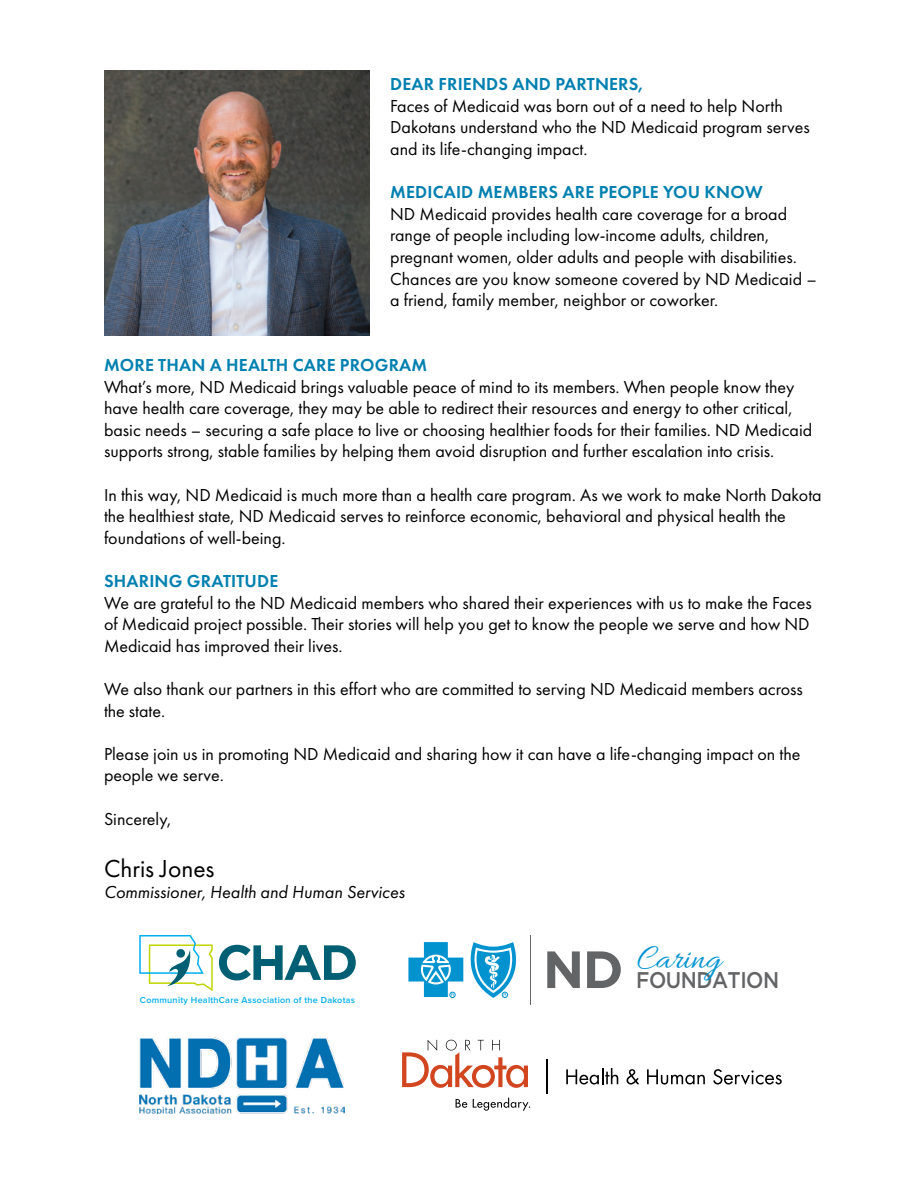
<style>
.page{position:relative;width:918px;height:1188px;background:#fff}
.page>*{position:absolute;margin:0;border:0;box-sizing:border-box;transform-origin:0 0}
.t1{font:35.7px "Allura";color:#0093d0}
.t2{font:25.5px "Futura PT";color:#000}
.t3{font:500 22.65px "Gotham";letter-spacing:-.025em;color:#636466;scale:.9 1}
.t4{font:18px/21.6px "Futura PT";color:#000}
.t5{font:600 18px "Futura PT";letter-spacing:.01em;color:#0080b0}
.t6{font:italic 18px "Futura PT";color:#000}
.t7{font:600 9px "Proxima Nova";letter-spacing:.03em;color:#00aeef}
</style>
<div class="page">
<svg style="left:408px;top:942px;width:109px;height:56px"></svg>
<svg style="left:547px;top:951px;width:33px;height:37px"></svg>
<svg style="left:587px;top:951px;width:34px;height:37px"></svg>
<hr style="left:530px;top:935px;width:1px;height:69px;background:#636466">
<svg style="left:219px;top:945px;width:137px;height:35px"></svg>
<svg style="left:139px;top:935px;width:74px;height:56px"></svg>
<div style="left:176px;top:949px;width:9px;height:9px;background:#005f72;border-radius:50%"></div>
<img style="left:139px;top:1037px;width:205px;height:77px">
<hr style="left:546px;top:1059px;width:2px;height:34px;background:#000">
<svg style="left:456px;top:1099px;width:11px;height:9px"></svg>
<svg style="left:473px;top:1098px;width:57px;height:13px"></svg>
<svg style="left:402px;top:1040px;width:126px;height:48px"></svg>
<svg style="left:566px;top:1068px;width:52px;height:17px"></svg>
<svg style="left:627px;top:1069px;width:12px;height:16px"></svg>
<svg style="left:647px;top:1069px;width:58px;height:16px"></svg>
<svg style="left:713px;top:1069px;width:69px;height:16px"></svg>
<img style="left:105px;top:70px;width:265px;height:266px">
<p class="t5" style="left:390px;top:73px;width:254px">DEAR FRIENDS AND PARTNERS,</p>
<p class="t4" style="left:390px;top:95px;width:421px">Faces of Medicaid was born out of a need to help North<br>Dakotans understand who the ND Medicaid program serves and its life-changing impact.</p>
<p class="t5" style="left:390px;top:181px;width:374px">MEDICAID MEMBERS ARE PEOPLE YOU KNOW</p>
<p class="t4" style="left:390px;top:203px;width:428px">ND Medicaid provides health care coverage for a broad range of people including low-income adults, children, pregnant women, older adults and people with disabilities.<br>Chances are you know someone covered by ND Medicaid – a friend, family member, neighbor or coworker.</p>
<p class="t5" style="left:104px;top:354px;width:325px">MORE THAN A HEALTH CARE PROGRAM</p>
<p class="t4" style="left:104px;top:376px;width:710px">What’s more, ND Medicaid brings valuable peace of mind to its members. When people know they have health care coverage, they may be able to redirect their resources and energy to other critical, basic needs – securing a safe place to live or choosing healthier foods for their families. ND Medicaid supports strong, stable families by helping them avoid disruption and further escalation into crisis.</p>
<p class="t4" style="left:104px;top:484px;width:719px">In this way, ND Medicaid is much more than a health care program. As we work to make North Dakota the healthiest state, ND Medicaid serves to reinforce economic, behavioral and physical health the foundations of well-being.</p>
<p class="t5" style="left:104px;top:570px;width:176px">SHARING GRATITUDE</p>
<p class="t4" style="left:104px;top:592px;width:709px;text-align:justify">We are grateful to the ND Medicaid members who shared their experiences with us to make the Faces of Medicaid project possible. Their stories will help you get to know the people we serve and how ND Medicaid has improved their lives.</p>
<p class="t4" style="left:104px;top:678px;width:700px">We also thank our partners in this effort who are committed to serving ND Medicaid members across the state.</p>
<p class="t4" style="left:104px;top:743px;width:698px">Please join us in promoting ND Medicaid and sharing how it can have a life-changing impact on the people we serve.</p>
<p class="t4" style="left:104px;top:808px;width:69px">Sincerely,</p>
<p class="t2" style="left:104px;top:853px;width:112px">Chris Jones</p>
<p class="t6" style="left:104px;top:882px;width:302px">Commissioner, Health and Human Services</p>
<p class="t7" style="left:140px;top:995px;width:217px">Community HealthCare Association of the Dakotas</p>
<p class="t1" style="left:637px;top:938px;width:86px">Caring</p>
<p class="t3" style="left:636px;top:965px;width:160px">FOUNDATION</p>
</div>
